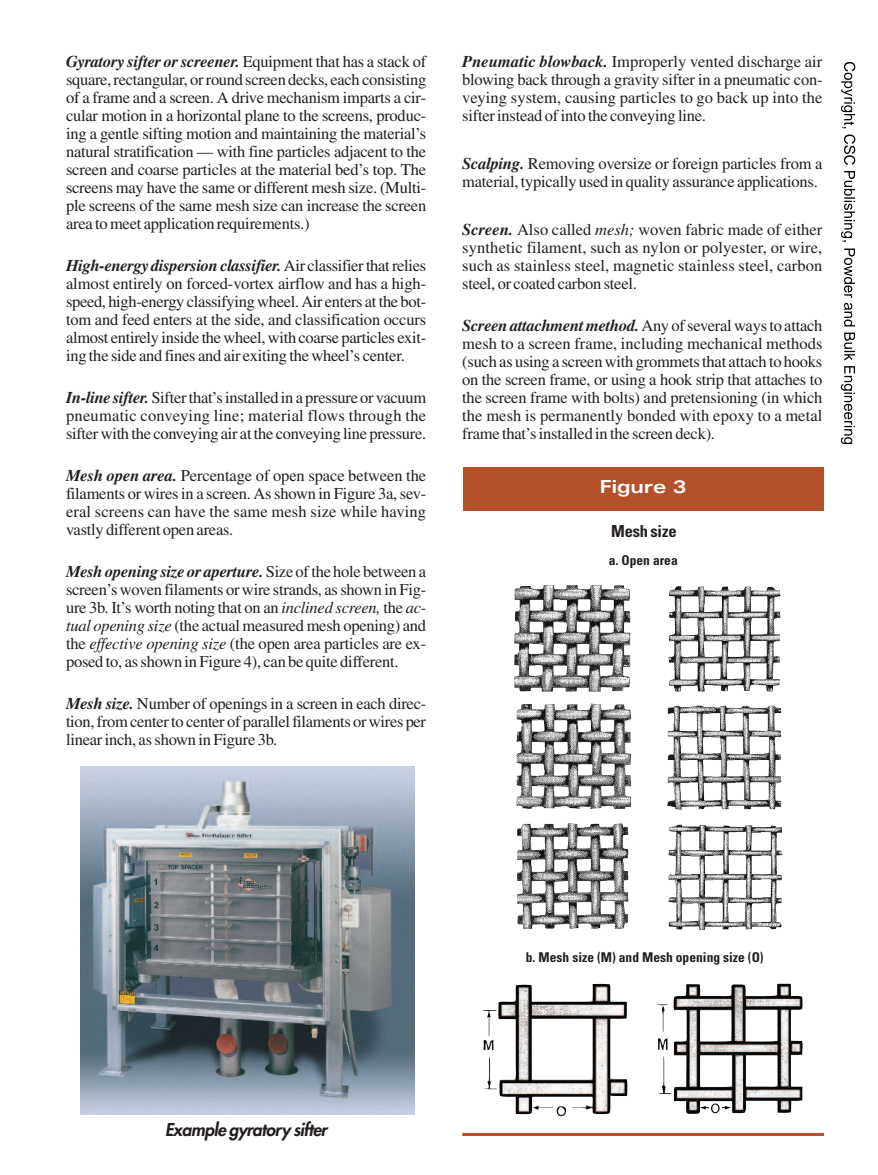
<style>
.page{position:relative;width:878px;height:1175px;background:#fff}
.page>*{position:absolute;margin:0;border:0;box-sizing:border-box;transform-origin:0 0}
.t1{font:700 expanded 18px "Univers";color:#fff}
.t2{font:italic 800 17.25px "Futura";letter-spacing:-.03em;color:#231f20}
.t3{font:16.5px/18px "Times";letter-spacing:-.015em;color:#231f20;text-align:justify}
.t4{font:700 condensed 16.5px "Univers";letter-spacing:-.01em;color:#231f20}
.t5{font:700 condensed 13.5px "Univers";color:#231f20}
.s1{font-weight:700;font-style:italic}
.s2{font-style:italic}
</style>
<div class="page">
<img style="left:463px;top:62px;width:393px;height:1055px">
<img style="left:482px;top:983px;width:145px;height:133px">
<img style="left:513px;top:584px;width:215px;height:108px">
<img style="left:656px;top:983px;width:146px;height:130px">
<svg style="left:699px;top:1103px;width:32px;height:10px"></svg>
<div style="left:463px;top:467px;width:360px;height:43px;background:#b55128"></div>
<svg style="left:462px;top:1133px;width:362px;height:3px"></svg>
<img style="left:80px;top:766px;width:335px;height:349px">
<p class="t3" style="left:66px;top:54px;width:362px"><span class="s1">Gyratory sifter or screener.</span> Equipment that has a stack of square, rectangular, or round screen decks, each consisting of a frame and a screen. A drive mechanism imparts a cir&shy;cular motion in a horizontal plane to the screens, produc&shy;ing a gentle sifting motion and maintaining the material’s natural stratification — with fine particles adjacent to the screen and coarse particles at the material bed’s top. The screens may have the same or different mesh size. (Multi&shy;ple screens of the same mesh size can increase the screen area to meet application requirements.)</p>
<p class="t3" style="left:66px;top:258px;width:362px"><span class="s1">High-energy dispersion classifier.</span> Air classifier that relies almost entirely on forced-vortex airflow and has a high&shy;speed, high-energy classifying wheel. Air enters at the bot&shy;tom and feed enters at the side, and classification occurs almost entirely inside the wheel, with coarse particles exit&shy;ing the side and fines and air exiting the wheel’s center.</p>
<p class="t3" style="left:66px;top:390px;width:362px"><span class="s1">In-line sifter.</span>Sifter that’s installed in a pressure or vacuum pneumatic conveying line; material flows through the sifter with the conveying air at the conveying line pressure.</p>
<p class="t3" style="left:66px;top:468px;width:362px"><span class="s1">Mesh open area.</span> Percentage of open space between the filaments or wires in a screen. As shown in Figure 3a, sev&shy;eral screens can have the same mesh size while having vastly different open areas.</p>
<p class="t3" style="left:66px;top:564px;width:362px"><span class="s1">Mesh opening size or aperture.</span>Size of the hole between a screen’s woven filaments or wire strands, as shown in Fig&shy;ure 3b. It’s worth noting that on an <span class="s2">inclined screen,</span> the <span class="s2">ac&shy;tual opening size</span> (the actual measured mesh opening) and the <span class="s2">effective opening size</span> (the open area particles are ex&shy;posed to, as shown in Figure 4), can be quite different.</p>
<p class="t3" style="left:66px;top:696px;width:362px"><span class="s1">Mesh size.</span> Number of openings in a screen in each direc&shy;tion, from center to center of parallel filaments or wires per linear inch, as shown in Figure 3b.</p>
<p class="t3" style="left:462px;top:54px;width:362px"><span class="s1">Pneumatic blowback.</span> Improperly vented discharge air blowing back through a gravity sifter in a pneumatic con&shy;veying system, causing particles to go back up into the sifter instead of into the conveying line.</p>
<p class="t3" style="left:462px;top:156px;width:361px"><span class="s1">Scalping.</span> Removing oversize or foreign particles from a material, typically used in quality assurance applications.</p>
<p class="t3" style="left:462px;top:222px;width:362px"><span class="s1">Screen.</span> Also called <span class="s2">mesh;</span> woven fabric made of either synthetic filament, such as nylon or polyester, or wire, such as stainless steel, magnetic stainless steel, carbon steel, or coated carbon steel.</p>
<p class="t3" style="left:462px;top:318px;width:362px"><span class="s1">Screen attachment method.</span>Any of several ways to attach mesh to a screen frame, including mechanical methods (such as using a screen with grommets that attach to hooks on the screen frame, or using a hook strip that attaches to the screen frame with bolts) and pretensioning (in which the mesh is permanently bonded with epoxy to a metal frame that’s installed in the screen deck).</p>
<p class="t1" style="left:600px;top:480px;width:88px">Figure 3</p>
<p class="t4" style="left:611px;top:525px;width:67px">Mesh size</p>
<p class="t5" style="left:608px;top:555px;width:70px">a. Open area</p>
<p class="t2" style="left:165px;top:1120px;width:164px">Example gyratory sifter</p>
<p class="t5" style="left:526px;top:952px;width:239px">b. Mesh size (M) and Mesh opening size (O)</p>
</div>
